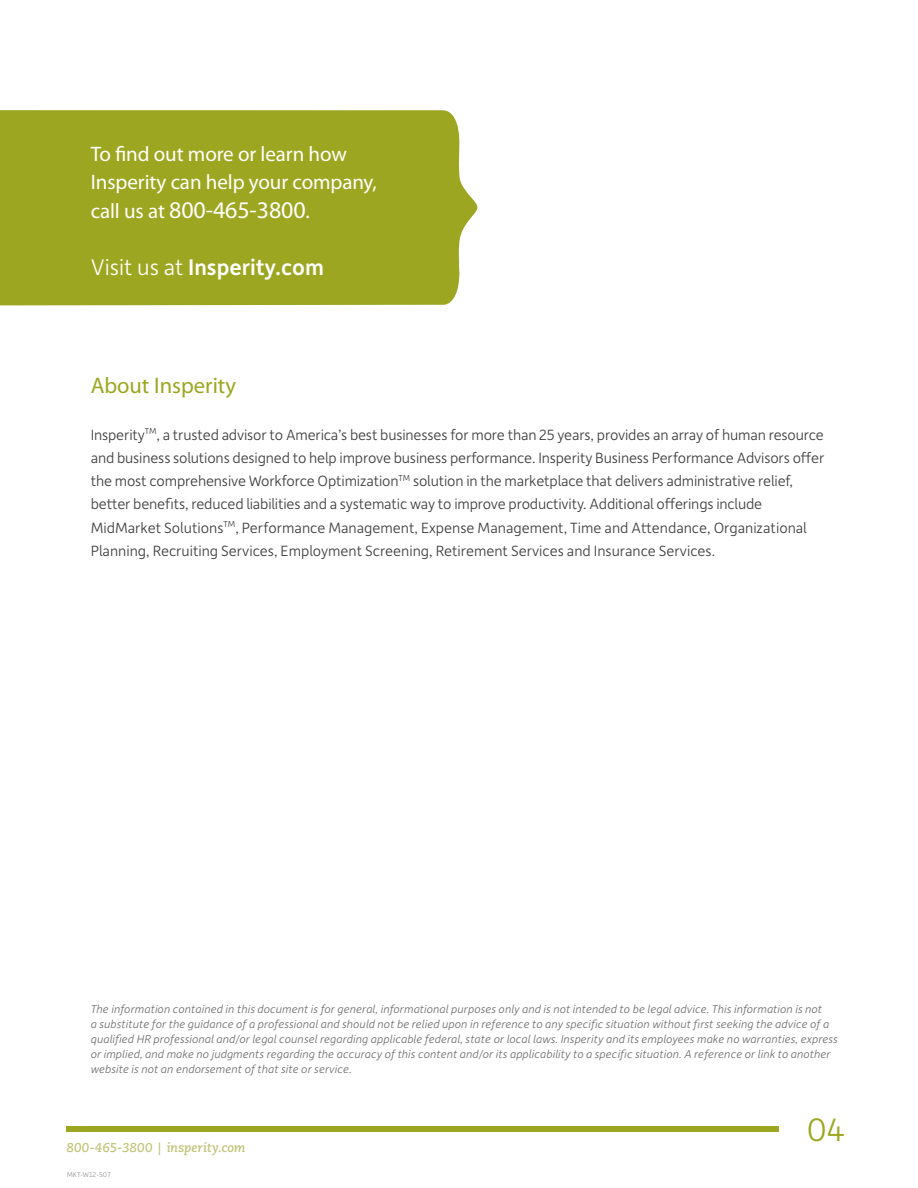
<style>
.page{position:relative;width:918px;height:1188px;background:#fff}
.page>*{position:absolute;margin:0;border:0;box-sizing:border-box;transform-origin:0 0}
.t1{font:300 34.5px "Depot New";color:#9da620}
.t2{font:500 24px "Depot New";color:#fff}
.t3{font:24px "Myriad Pro";letter-spacing:-.005em;color:#fff}
.t4{font:22.5px "Myriad Pro";color:#9da620}
.t5{font:21px/28.5px "Myriad Pro";letter-spacing:-.005em;color:#fff}
.t6{font:300 15.75px/23.2px "Depot New";letter-spacing:-.01em;color:#3e3e3f}
.t7{font:italic 700 12.75px "Caecilia LT Std";letter-spacing:.01em;color:#c0c578}
.t8{font:italic 300 12px/15px "Depot New";letter-spacing:.01em;color:#6c6d70}
.t9{font:300 7.5px "Depot New";color:#939598}
.s1{font-size:21px}
.s2{font-weight:300}
</style>
<div class="page">
<div style="left:67px;top:1127px;width:712px;height:5px;background:#9da620"></div>
<div style="left:0;top:110px;width:478px;height:195px;background:#9da620"></div>
<p class="t5" style="left:91px;top:139px;width:288px">To find out more or learn how<br>Insperity can help your company,</p>
<p class="t3" style="left:91px;top:195px;width:221px"><span class="s1">call us at</span> 800-465-3800<span class="s1">.</span></p>
<p class="t2" style="left:91px;top:251px;width:235px"><span class="s2">Visit us at</span> Insperity.com</p>
<p class="t4" style="left:91px;top:372px;width:147px">About Insperity</p>
<p class="t6" style="left:91px;top:422px;width:735px">Insperity<sup>TM</sup>, a trusted advisor to America’s best businesses for more than 25 years, provides an array of human resource and business solutions designed to help improve business performance. Insperity Business Performance Advisors offer the most comprehensive Workforce Optimization<sup>TM</sup> solution in the marketplace that delivers administrative relief, better benefits, reduced liabilities and a systematic way to improve productivity. Additional offerings include MidMarket Solutions<sup>TM</sup>, Performance Management, Expense Management, Time and Attendance, Organizational Planning, Recruiting Services, Employment Screening, Retirement Services and Insurance Services.</p>
<p class="t8" style="left:91px;top:1001px;width:749px">The information contained in this document is for general, informational purposes only and is not intended to be legal advice. This information is not<br>a substitute for the guidance of a professional and should not be relied upon in reference to any specific situation without first seeking the advice of a qualified HR professional and/or legal counsel regarding applicable federal, state or local laws. Insperity and its employees make no warranties, express or implied, and make no judgments regarding the accuracy of this content and/or its applicability to a specific situation. A reference or link to another website is not an endorsement of that site or service.</p>
<p class="t7" style="left:66px;top:1141px;width:181px">800-465-3800 | insperity.com</p>
<p class="t9" style="left:67px;top:1170px;width:45px">MKT-W12-507</p>
<p class="t1" style="left:807px;top:1107px;width:40px">04</p>
</div>
